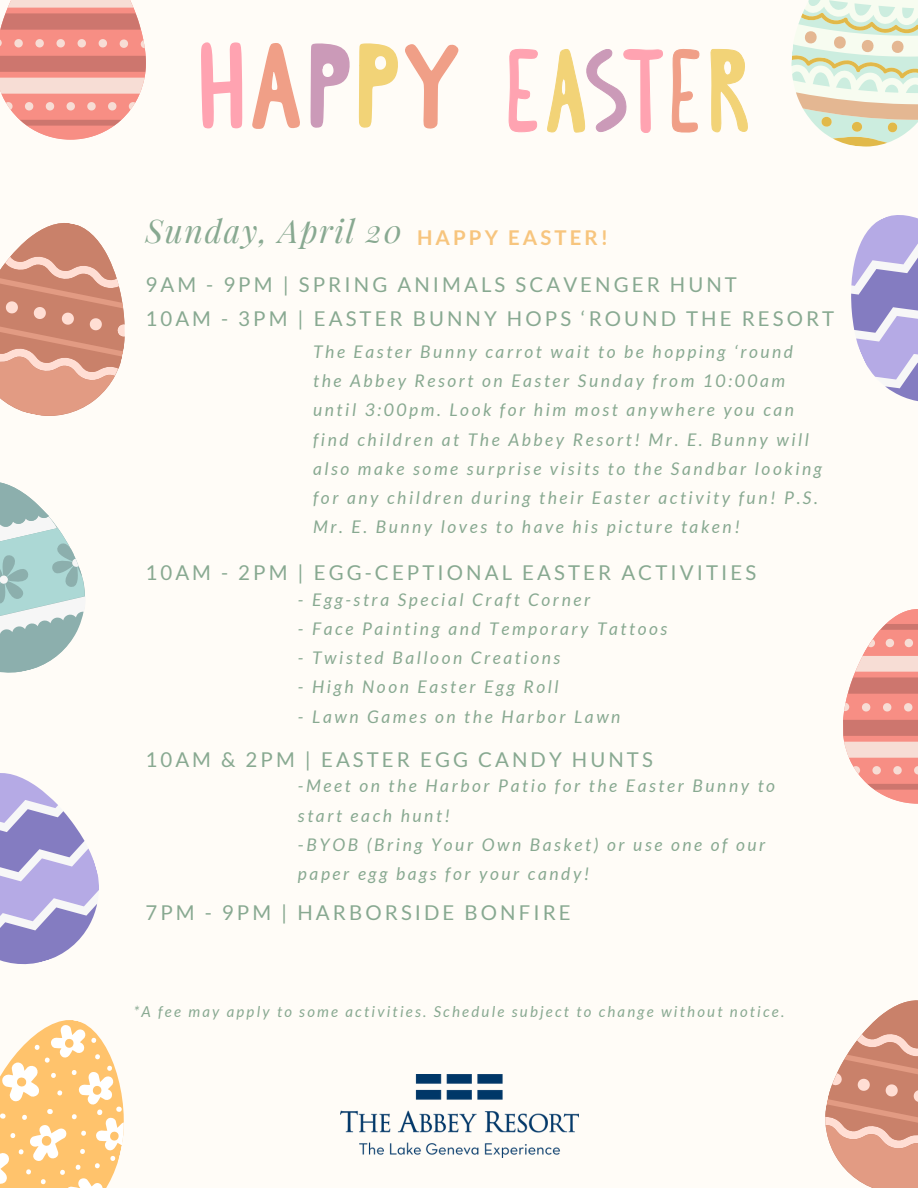
<style>
.page{position:relative;width:918px;height:1188px;background:#fffcf7}
.page>*{position:absolute;margin:0;border:0;box-sizing:border-box;transform-origin:0 0}
.t1{font:italic 31.95px "Playfair Display";letter-spacing:.05em;color:#88a991}
.t2{font:20.4px/34.5px "Lato";letter-spacing:.15em;color:#88a991}
.t3{font:700 20.4px "Lato";letter-spacing:.15em;color:#f7c57e}
.t4{font:italic 17.4px/29.2px "Lato";letter-spacing:.15em;color:#88a991}
.t5{font:italic 15px "Lato";letter-spacing:.15em;color:#88a991}
.s1{font-style:normal}
</style>
<div class="page">
<svg style="left:791px;top:0;width:127px;height:147px"></svg>
<svg style="left:851px;top:215px;width:67px;height:186px"></svg>
<svg style="left:0;top:1020px;width:124px;height:168px"></svg>
<svg style="left:0;top:773px;width:99px;height:192px"></svg>
<svg style="left:0;top:0;width:146px;height:139px;background:#eda59c"></svg>
<svg style="left:0;top:223px;width:125px;height:193px"></svg>
<svg style="left:0;top:482px;width:85px;height:191px"></svg>
<svg style="left:201px;top:42px;width:42px;height:87px"></svg>
<svg style="left:252px;top:43px;width:48px;height:86px"></svg>
<svg style="left:310px;top:43px;width:40px;height:85px"></svg>
<svg style="left:358px;top:43px;width:101px;height:86px"></svg>
<svg style="left:509px;top:48px;width:29px;height:85px"></svg>
<svg style="left:547px;top:49px;width:116px;height:84px"></svg>
<svg style="left:672px;top:49px;width:28px;height:84px"></svg>
<svg style="left:710px;top:49px;width:38px;height:84px"></svg>
<img style="left:340px;top:1074px;width:239px;height:83px">
<svg style="left:843px;top:609px;width:75px;height:195px"></svg>
<svg style="left:825px;top:1000px;width:93px;height:188px"></svg>
<p class="t1" style="left:146px;top:208px;width:258px">Sunday, April 20</p>
<p class="t3" style="left:417px;top:224px;width:193px">HAPPY EASTER!</p>
<p class="t2" style="left:146px;top:266px;width:690px">9AM - 9PM | SPRING ANIMALS SCAVENGER HUNT<br>10AM - 3PM | EASTER BUNNY HOPS ‘ROUND THE RESORT</p>
<p class="t4" style="left:313px;top:337px;width:510px">The Easter Bunny carrot wait to be hopping ‘round the Abbey Resort on Easter Sunday from 10:00am until 3:00pm. Look for him most anywhere you can find children at The Abbey Resort! Mr. E. Bunny will also make some surprise visits to the Sandbar looking for any children during their Easter activity fun! P.S.<br>Mr. E. Bunny loves to have his picture taken!</p>
<p class="t2" style="left:146px;top:555px;width:612px">10AM - 2PM | EGG-CEPTIONAL EASTER ACTIVITIES</p>
<p class="t4" style="left:298px;top:584px;width:294px">- Egg-stra Special Craft Corner</p>
<p class="t4" style="left:298px;top:614px;width:371px">- Face Painting and Temporary Tattoos</p>
<p class="t4" style="left:298px;top:643px;width:264px">- Twisted Balloon Creations</p>
<p class="t4" style="left:298px;top:672px;width:262px">- High Noon Easter Egg Roll</p>
<p class="t4" style="left:298px;top:701px;width:324px">- Lawn Games on the Harbor Lawn</p>
<p class="t2" style="left:146px;top:742px;width:509px">10AM &amp; 2PM | EASTER EGG CANDY HUNTS</p>
<p class="t4" style="left:298px;top:771px;width:479px">-Meet on the Harbor Patio for the Easter Bunny to start each hunt!<br><span class="s1">-</span>BYOB (Bring Your Own Basket) or use one of our paper egg bags for your candy!</p>
<p class="t2" style="left:146px;top:895px;width:427px">7PM - 9PM | HARBORSIDE BONFIRE</p>
<h1 class="t5" style="left:134px;top:1002px;width:652px">*A fee may apply to some activities. Schedule subject to change without notice.</h1>
</div>
